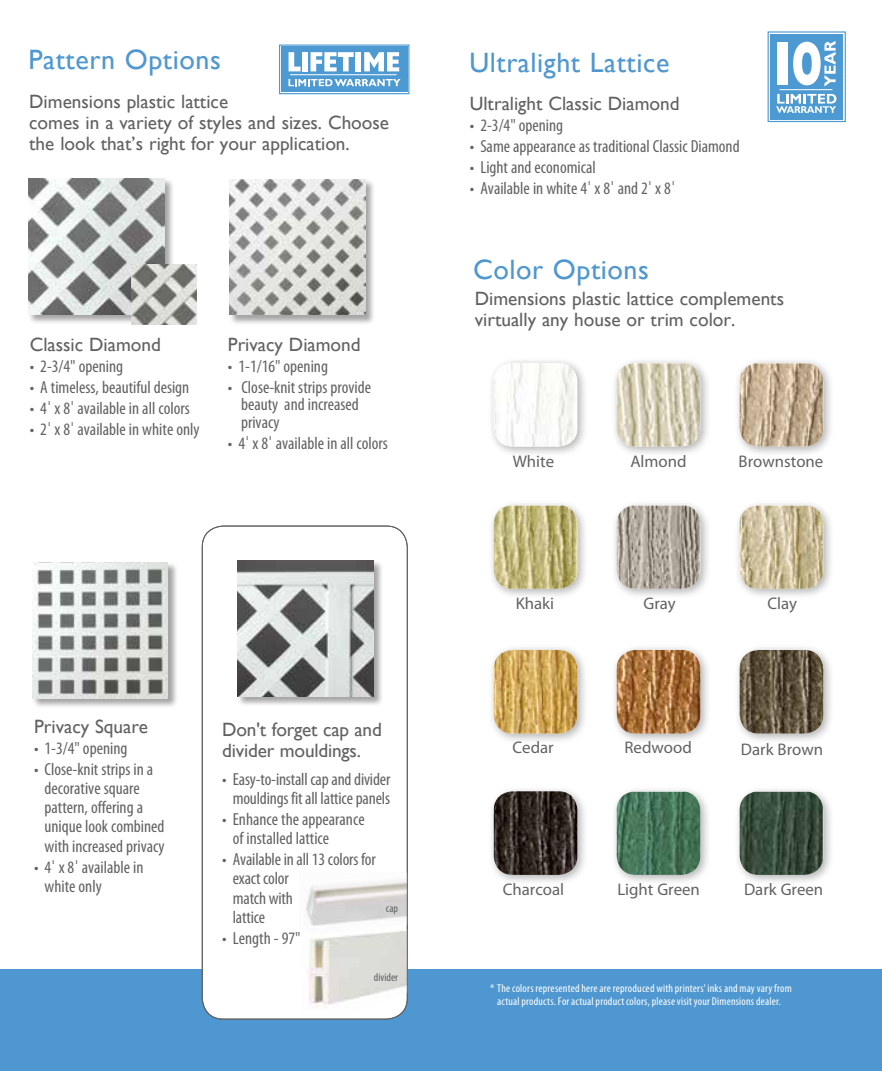
<style>
.page{position:relative;width:882px;height:1071px;background:#fff}
.page>*{position:absolute;margin:0;border:0;box-sizing:border-box;transform-origin:0 0}
.t1{font:28px "Gill Sans";letter-spacing:.02em;color:#4f97d0}
.t2{font:19.25px/21px "Gill Sans";color:#606161}
.t3{font:condensed 17.5px/19.2px "Myriad Pro";color:#606161}
.t4{font:16.8px "Myriad Pro";color:#606161}
.t5{font:condensed 11.38px/12.6px "Myriad Pro";letter-spacing:.02em;color:#fff;text-align:center}
.t6{font:condensed 11.38px "Myriad Pro";color:#606161}
.s1{font-family:"Helvetica"}
</style>
<div class="page">
<div style="left:0;top:970px;width:882px;height:101px;background:#4f97d0"></div>
<div style="left:202px;top:526px;width:205px;height:493px;background:#fff;border-radius:21px"></div>
<div style="left:237px;top:560px;width:147px;height:147px;background:#000;opacity:.36"></div>
<img style="left:237px;top:561px;width:136px;height:136px">
<div style="left:32px;top:562px;width:146px;height:147px;background:#000;opacity:.36"></div>
<img style="left:32px;top:563px;width:136px;height:135px">
<div style="left:229px;top:179px;width:147px;height:147px;background:#000;opacity:.36"></div>
<img style="left:229px;top:179px;width:136px;height:136px">
<div style="left:28px;top:178px;width:147px;height:147px;background:#000;opacity:.36"></div>
<img style="left:28px;top:179px;width:136px;height:135px">
<img style="left:131px;top:264px;width:66px;height:61px">
<div style="left:281px;top:47px;width:126px;height:45px;background:#4d9ad2"></div>
<div style="left:279px;top:45px;width:130px;height:49px;border:1px solid #4d9ad2"></div>
<svg style="left:288px;top:79px;width:112px;height:7px"></svg>
<svg style="left:289px;top:52px;width:12px;height:19px"></svg>
<div style="left:302px;top:52px;width:6px;height:19px;background:#fff"></div>
<svg style="left:311px;top:52px;width:43px;height:19px"></svg>
<div style="left:356px;top:52px;width:5px;height:19px;background:#fff"></div>
<svg style="left:364px;top:52px;width:35px;height:19px"></svg>
<hr style="left:290px;top:74px;width:107px;height:1px;background:#fff">
<img style="left:309px;top:934px;width:99px;height:82px">
<img style="left:305px;top:880px;width:101px;height:54px">
<div style="left:202px;top:526px;width:206px;height:493px;border:1px solid #606161;border-radius:21px"></div>
<div style="left:770px;top:34px;width:73px;height:85px;background:#4d9ad2"></div>
<div style="left:768px;top:31px;width:78px;height:91px;border:1px solid #4d9ad2"></div>
<hr style="left:779px;top:89px;width:53px;height:1px;background:#fff">
<div style="left:777px;top:42px;width:11px;height:43px;background:#fff"></div>
<svg style="left:793px;top:41px;width:43px;height:46px"></svg>
<svg style="left:776px;top:94px;width:60px;height:19px"></svg>
<div style="left:734px;top:499px;width:100px;height:101px;background:#000;opacity:.3"></div>
<img style="left:740px;top:506px;width:83px;height:83px">
<div style="left:488px;top:499px;width:101px;height:101px;background:#000;opacity:.3"></div>
<img style="left:494px;top:506px;width:83px;height:83px">
<div style="left:611px;top:499px;width:101px;height:101px;background:#000;opacity:.3"></div>
<img style="left:617px;top:506px;width:83px;height:83px">
<div style="left:734px;top:357px;width:100px;height:101px;background:#000;opacity:.3"></div>
<img style="left:740px;top:363px;width:83px;height:84px">
<div style="left:488px;top:357px;width:101px;height:101px;background:#000;opacity:.3"></div>
<img style="left:494px;top:363px;width:83px;height:84px">
<div style="left:611px;top:357px;width:101px;height:101px;background:#000;opacity:.3"></div>
<img style="left:617px;top:363px;width:83px;height:84px">
<div style="left:611px;top:644px;width:101px;height:101px;background:#000;opacity:.3"></div>
<img style="left:617px;top:650px;width:83px;height:84px">
<div style="left:488px;top:644px;width:101px;height:101px;background:#000;opacity:.3"></div>
<img style="left:494px;top:650px;width:83px;height:84px">
<div style="left:734px;top:644px;width:100px;height:101px;background:#000;opacity:.3"></div>
<img style="left:740px;top:650px;width:83px;height:84px">
<div style="left:488px;top:785px;width:101px;height:101px;background:#000;opacity:.3"></div>
<img style="left:494px;top:791px;width:83px;height:84px">
<div style="left:734px;top:785px;width:100px;height:101px;background:#000;opacity:.3"></div>
<img style="left:740px;top:792px;width:83px;height:83px">
<div style="left:611px;top:785px;width:101px;height:101px;background:#000;opacity:.3"></div>
<img style="left:617px;top:792px;width:83px;height:83px">
<h1 class="t1" style="left:28px;top:44px;width:194px">Pattern Options</h1>
<p class="t2" style="left:29px;top:91px;width:362px">Dimensions plastic lattice<br>comes in a variety of styles and sizes. Choose the look that’s right for your application.</p>
<p class="t2" style="left:30px;top:334px;width:133px">Classic Diamond</p>
<p class="t3" style="left:30px;top:356px;width:95px">• 2-3/4" opening</p>
<p class="t3" style="left:30px;top:377px;width:161px">• A timeless, beautiful design</p>
<p class="t3" style="left:30px;top:398px;width:162px">• 4<span class="s1">'</span> x 8<span class="s1">'</span> available in all colors</p>
<p class="t3" style="left:30px;top:419px;width:171px">• 2<span class="s1">'</span> x 8<span class="s1">'</span> available in white only</p>
<p class="t2" style="left:228px;top:334px;width:134px">Privacy Diamond</p>
<p class="t3" style="left:228px;top:356px;width:102px">• 1-1/16" opening</p>
<p class="t3" style="left:241px;top:378px;width:132px;line-height:17.5px;text-indent:-13px">• Close-knit strips provide beauty and increased privacy</p>
<p class="t3" style="left:228px;top:433px;width:162px">• 4<span class="s1">'</span> x 8<span class="s1">'</span> available in all colors</p>
<p class="t2" style="left:34px;top:715px;width:116px">Privacy Square</p>
<p class="t3" style="left:34px;top:738px;width:95px">• 1-3/4" opening</p>
<p class="t3" style="left:45px;top:759px;width:122px;text-indent:-10px">• Close-knit strips in a decorative square pattern, offering a unique look combined with increased privacy</p>
<p class="t3" style="left:45px;top:857px;width:101px;text-indent:-10px">• 4<span class="s1">'</span> x 8<span class="s1">'</span> available in white only</p>
<p class="t2" style="left:222px;top:718px;width:161px">Don't forget cap and divider mouldings.</p>
<p class="t3" style="left:222px;top:769px;width:170px;text-align:center">• Easy-to-install cap and divider mouldings fit all lattice panels</p>
<p class="t3" style="left:233px;top:809px;width:133px;text-indent:-10px">• Enhance the appearance of installed lattice</p>
<p class="t3" style="left:233px;top:849px;width:145px;text-indent:-10px">• Available in all 13 colors for exact color<br>match with<br>lattice</p>
<p class="t3" style="left:222px;top:928px;width:80px">• Length - 97"</p>
<p class="t6" style="left:386px;top:901px;width:14px">cap</p>
<p class="t6" style="left:374px;top:970px;width:26px">divider</p>
<h1 class="t1" style="left:469px;top:46px;width:202px">Ultralight Lattice</h1>
<p class="t2" style="left:470px;top:93px;width:211px">Ultralight Classic Diamond</p>
<p class="t3" style="left:470px;top:115px;width:95px">• 2-3/4" opening</p>
<p class="t3" style="left:470px;top:136px;width:271px">• Same appearance as traditional Classic Diamond</p>
<p class="t3" style="left:470px;top:157px;width:128px">• Light and economical</p>
<p class="t3" style="left:470px;top:178px;width:207px">• Available in white 4<span class="s1">'</span> x 8<span class="s1">'</span> and 2<span class="s1">'</span> x 8<span class="s1">'</span></p>
<h1 class="t1" style="left:473px;top:253px;width:177px">Color Options</h1>
<p class="t2" style="left:475px;top:288px;width:311px">Dimensions plastic lattice complements virtually any house or trim color.</p>
<p class="t4" style="left:513px;top:451px;width:43px">White</p>
<p class="t4" style="left:630px;top:451px;width:58px">Almond</p>
<p class="t4" style="left:739px;top:451px;width:86px">Brownstone</p>
<p class="t4" style="left:516px;top:593px;width:40px">Khaki</p>
<p class="t4" style="left:643px;top:593px;width:34px">Gray</p>
<p class="t4" style="left:767px;top:593px;width:31px">Clay</p>
<p class="t4" style="left:513px;top:737px;width:43px">Cedar</p>
<p class="t4" style="left:625px;top:737px;width:69px">Redwood</p>
<p class="t4" style="left:741px;top:739px;width:84px">Dark Brown</p>
<p class="t4" style="left:503px;top:879px;width:63px">Charcoal</p>
<p class="t4" style="left:617px;top:879px;width:84px">Light Green</p>
<p class="t4" style="left:744px;top:879px;width:81px">Dark Green</p>
<p class="t5" style="left:490px;top:982px;width:303px">* The colors represented here are reproduced with printers' inks and may vary from actual products. For actual product colors, please visit your Dimensions dealer.</p>
</div>
